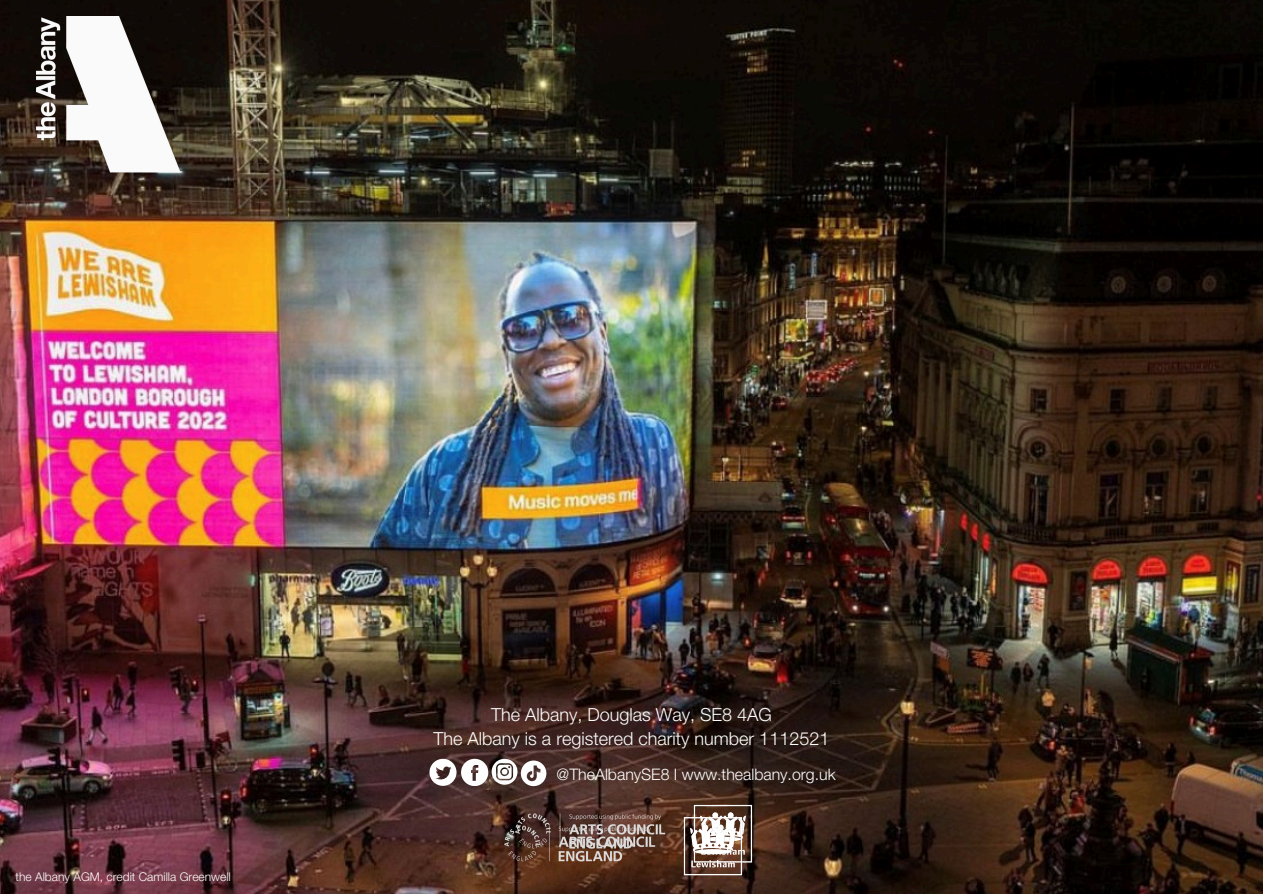
<style>
.page{position:relative;width:1263px;height:894px;background:#fff}
.page>*{position:absolute;margin:0;border:0;box-sizing:border-box;transform-origin:0 0}
.t1{font:300 18px/24.6px "Helvetica Neue LT Std";color:#fefefe;text-align:center}
.t2{font:300 15.9px "Helvetica Neue LT Std";color:#fefefe}
.t3{font:300 12px "Helvetica Neue LT Std";color:#fefefe}
</style>
<div class="page">
<img style="left:0;top:0;width:1263px;height:893px">
<img style="left:692px;top:800px;width:61px;height:66px">
<img style="left:509px;top:802px;width:162px;height:61px">
<img style="left:16px;top:17px;width:188px;height:188px">
<svg style="left:429px;top:758px;width:117px;height:27px"></svg>
<img style="left:682px;top:812px;width:61px;height:66px">
<img style="left:499px;top:815px;width:162px;height:60px">
<p class="t3" style="left:16px;top:872px;width:217px">the Albany AGM, credit Camilla Greenwell</p>
<h1 class="t1" style="left:433px;top:704px;width:397px">The Albany, Douglas Way, SE8 4AG<br>The Albany is a registered charity number 1112521</h1>
<p class="t2" style="left:557px;top:768px;width:280px">@TheAlbanySE8 I www.thealbany.org.uk</p>
</div>
